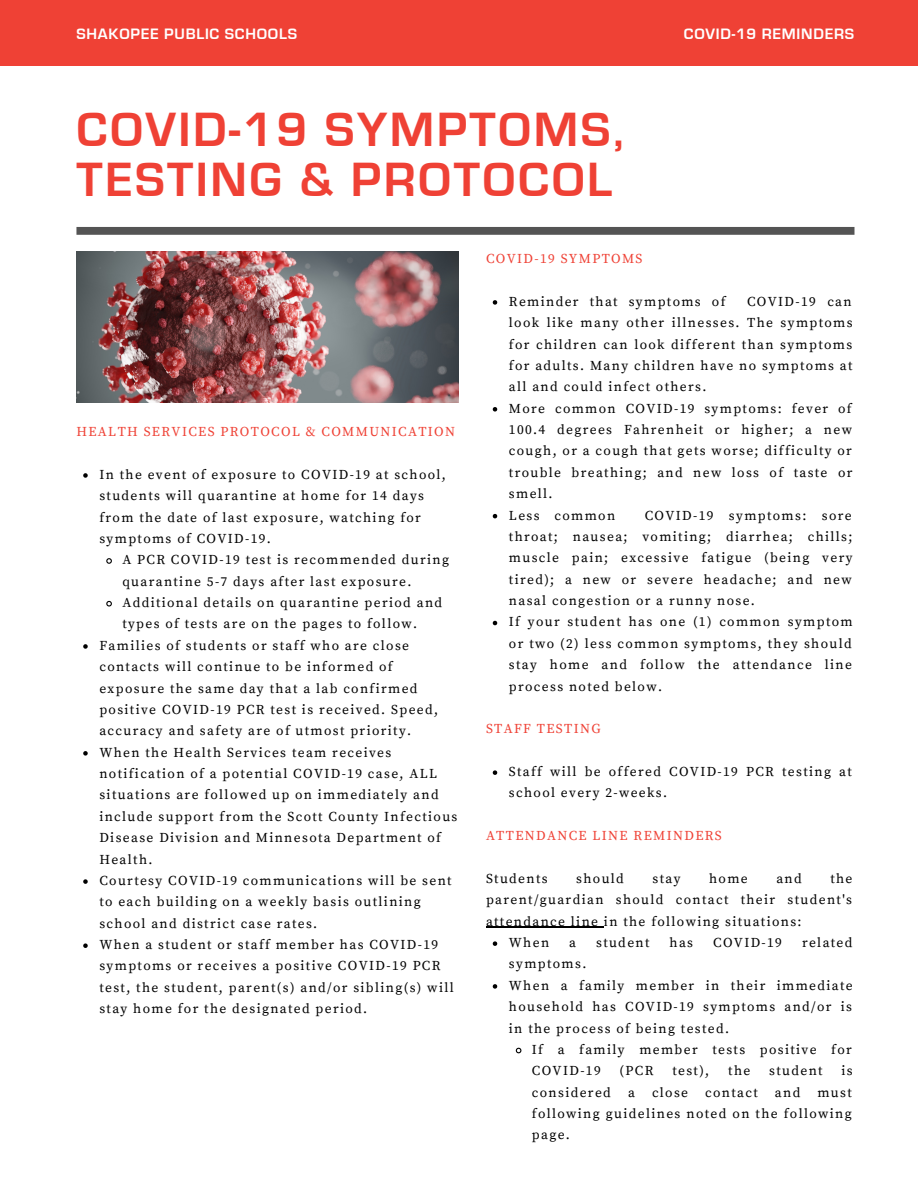
<style>
.page{position:relative;width:918px;height:1188px;background:#fff}
.page>*{position:absolute;margin:0;border:0;box-sizing:border-box;transform-origin:0 0}
.t1{font:700 49.65px/49.8px "Eurostile";letter-spacing:.05em;color:#ef4135}
.t2{font:700 15.6px "Eurostile";letter-spacing:.05em;color:#fff}
.t3{font:13.5px/21.3px "Source Serif Pro";letter-spacing:.1em;color:#000}
.t4{font:13.5px "Source Serif Pro";letter-spacing:.1em;color:#ef4135}
</style>
<div class="page">
<svg style="left:83px;top:473px;width:5px;height:5px"></svg>
<svg style="left:106px;top:558px;width:6px;height:6px"></svg>
<svg style="left:106px;top:600px;width:6px;height:7px"></svg>
<svg style="left:83px;top:644px;width:5px;height:5px"></svg>
<svg style="left:83px;top:751px;width:5px;height:5px"></svg>
<svg style="left:83px;top:879px;width:5px;height:5px"></svg>
<svg style="left:83px;top:943px;width:5px;height:5px"></svg>
<div style="left:0;top:0;width:918px;height:65px;background:#ef4135"></div>
<svg style="left:76px;top:227px;width:779px;height:8px"></svg>
<img style="left:76px;top:251px;width:383px;height:152px">
<svg style="left:493px;top:300px;width:4px;height:5px"></svg>
<svg style="left:493px;top:407px;width:4px;height:5px"></svg>
<svg style="left:493px;top:514px;width:4px;height:4px"></svg>
<svg style="left:493px;top:621px;width:4px;height:4px"></svg>
<svg style="left:493px;top:770px;width:4px;height:5px"></svg>
<svg style="left:493px;top:941px;width:4px;height:5px"></svg>
<svg style="left:493px;top:984px;width:4px;height:5px"></svg>
<svg style="left:515px;top:1047px;width:7px;height:7px"></svg>
<hr style="left:486px;top:927px;width:118px;height:1px;background:#000">
<p class="t2" style="left:76px;top:26px;width:222px">SHAKOPEE PUBLIC SCHOOLS</p>
<p class="t2" style="left:684px;top:26px;width:172px">COVID-19 REMINDERS</p>
<p class="t1" style="left:76px;top:106px;width:549px">COVID-19 SYMPTOMS,<br>TESTING &amp; PROTOCOL</p>
<p class="t4" style="left:76px;top:424px;width:380px">HEALTH SERVICES PROTOCOL &amp; COMMUNICATION</p>
<p class="t3" style="left:99px;top:464px;width:348px">In the event of exposure to COVID-19 at school, students will quarantine at home for 14 days from the date of last exposure, watching for symptoms of COVID-19.</p>
<p class="t3" style="left:122px;top:550px;width:328px">A PCR COVID-19 test is recommended during quarantine 5-7 days after last exposure.</p>
<p class="t3" style="left:122px;top:593px;width:321px">Additional details on quarantine period and types of tests are on the pages to follow.</p>
<p class="t3" style="left:99px;top:635px;width:340px">Families of students or staff who are close contacts will continue to be informed of exposure the same day that a lab confirmed positive COVID-19 PCR test is received. Speed, accuracy and safety are of utmost priority.</p>
<p class="t3" style="left:99px;top:742px;width:360px">When the Health Services team receives notification of a potential COVID-19 case, ALL situations are followed up on immediately and include support from the Scott County Infectious Disease Division and Minnesota Department of Health.</p>
<p class="t3" style="left:99px;top:870px;width:354px">Courtesy COVID-19 communications will be sent to each building on a weekly basis outlining school and district case rates.</p>
<p class="t3" style="left:99px;top:935px;width:356px">When a student or staff member has COVID-19 symptoms or receives a positive COVID-19 PCR test, the student, parent(s) and/or sibling(s) will stay home for the designated period.</p>
<p class="t4" style="left:486px;top:251px;width:158px">COVID-19 SYMPTOMS</p>
<p class="t3" style="left:509px;top:291px;width:218px">Reminder that symptoms of</p>
<p class="t3" style="left:509px;top:291px;width:345px;text-align:justify;text-indent:238px">COVID-19 can look like many other illnesses. The symptoms for children can look different than symptoms for adults. Many children have no symptoms at all and could infect others.</p>
<p class="t3" style="left:509px;top:398px;width:345px;text-align:justify">More common COVID-19 symptoms: fever of 100.4 degrees Fahrenheit or higher; a new cough, or a cough that gets worse; difficulty or trouble breathing; and new loss of taste or smell.</p>
<p class="t3" style="left:509px;top:505px;width:108px">Less common</p>
<p class="t3" style="left:509px;top:505px;width:345px;text-align:justify;text-indent:136px">COVID-19 symptoms: sore throat; nausea; vomiting; diarrhea; chills; muscle pain; excessive fatigue (being very tired); a new or severe headache; and new nasal congestion or a runny nose.</p>
<p class="t3" style="left:509px;top:612px;width:345px;text-align:justify">If your student has one (1) common symptom or two (2) less common symptoms, they should stay home and follow the attendance line process noted below.</p>
<p class="t4" style="left:486px;top:721px;width:116px">STAFF TESTING</p>
<p class="t3" style="left:509px;top:761px;width:344px">Staff will be offered COVID-19 PCR testing at school every 2-weeks.</p>
<p class="t4" style="left:486px;top:828px;width:237px">ATTENDANCE LINE REMINDERS</p>
<p class="t3" style="left:486px;top:868px;width:63px">Students</p>
<p class="t3" style="left:576px;top:868px;width:49px">should</p>
<p class="t3" style="left:653px;top:868px;width:30px">stay</p>
<p class="t3" style="left:709px;top:868px;width:40px">home</p>
<p class="t3" style="left:776px;top:868px;width:27px">and</p>
<p class="t3" style="left:486px;top:868px;width:368px;text-align:justify;text-indent:344px">the parent/guardian should contact their student's attendance line in the following situations:</p>
<p class="t3" style="left:509px;top:932px;width:42px">When</p>
<p class="t3" style="left:569px;top:932px;width:8px">a</p>
<p class="t3" style="left:596px;top:932px;width:55px">student</p>
<p class="t3" style="left:670px;top:932px;width:25px">has</p>
<p class="t3" style="left:713px;top:932px;width:70px">COVID-19</p>
<p class="t3" style="left:802px;top:932px;width:52px">related</p>
<p class="t3" style="left:509px;top:954px;width:79px">symptoms.</p>
<p class="t3" style="left:509px;top:975px;width:345px;text-align:justify">When a family member in their immediate household has COVID-19 symptoms and/or is in the process of being tested.</p>
<p class="t3" style="left:532px;top:1039px;width:322px">If a family member tests positive for<br>COVID-19</p>
<p class="t3" style="left:620px;top:1061px;width:35px">(PCR</p>
<p class="t3" style="left:672px;top:1061px;width:38px">test),</p>
<p class="t3" style="left:728px;top:1061px;width:24px">the</p>
<p class="t3" style="left:769px;top:1061px;width:55px">student</p>
<p class="t3" style="left:842px;top:1061px;width:13px">is</p>
<p class="t3" style="left:532px;top:1082px;width:81px">considered</p>
<p class="t3" style="left:628px;top:1082px;width:8px">a</p>
<p class="t3" style="left:652px;top:1082px;width:38px">close</p>
<p class="t3" style="left:705px;top:1082px;width:54px">contact</p>
<p class="t3" style="left:775px;top:1082px;width:27px">and</p>
<p class="t3" style="left:532px;top:1082px;width:321px;text-align:justify;text-indent:286px">must following guidelines noted on the following page.</p>
</div>
